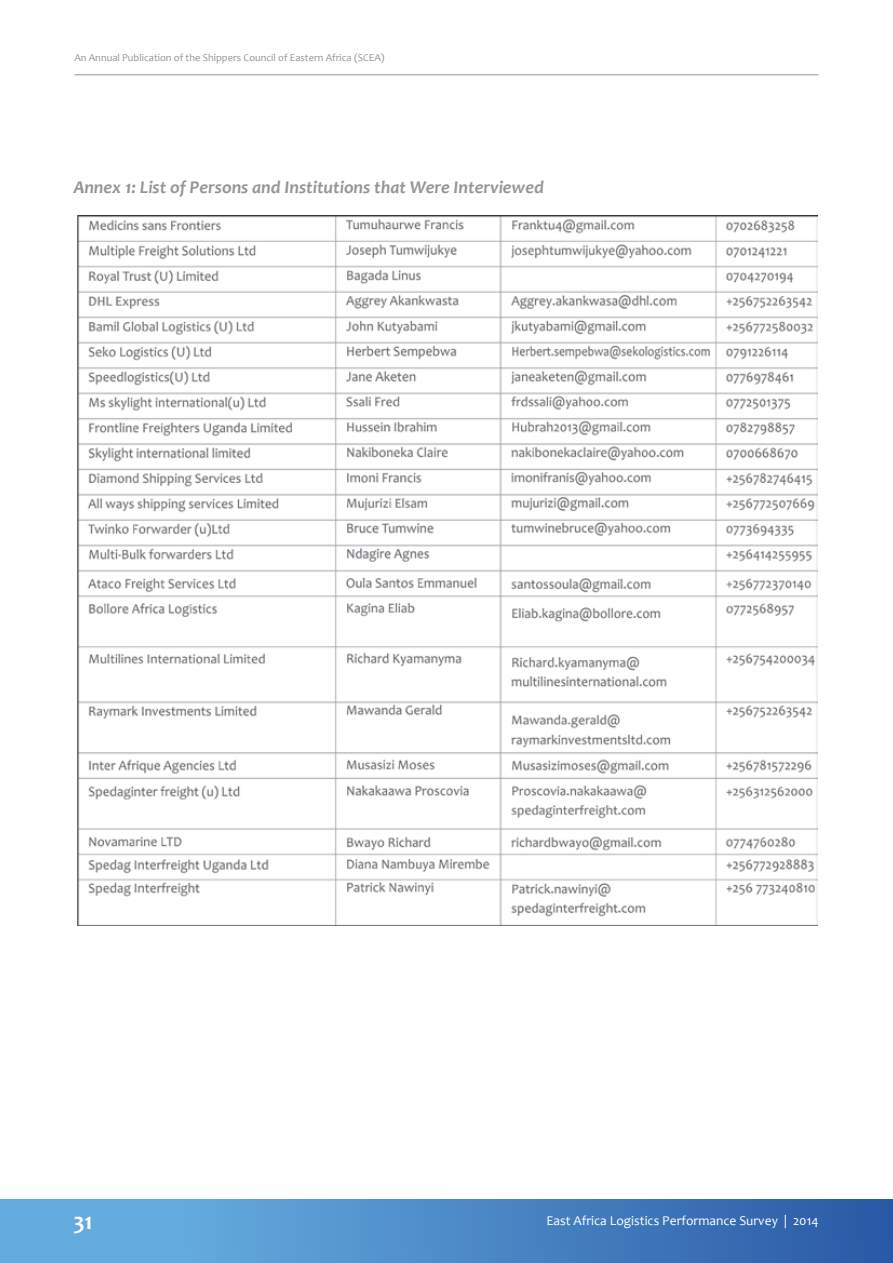
<style>
.page{position:relative;width:893px;height:1263px;background:#fff}
.page>*{position:absolute;margin:0;border:0;box-sizing:border-box;transform-origin:0 0}
.t1{font:700 24px "Candara";color:#fff}
.t2{font:italic 700 18px "Candara";color:#939598}
.t3{font:13.5px "Candara";color:#fff}
.t4{font:10.5px "Candara";color:#939598}
</style>
<div class="page">
<img style="left:0;top:1199px;width:893px;height:64px">
<hr style="left:74px;top:74px;width:745px;height:1px;background:#939598">
<img style="left:77px;top:215px;width:740px;height:710px">
<p class="t4" style="left:74px;top:51px;width:312px">An Annual Publication of the Shippers Council of Eastern Africa (SCEA)</p>
<h2 class="t2" style="left:74px;top:176px;width:472px">Annex 1: List of Persons and Institutions that Were Interviewed</h2>
<h1 class="t1" style="left:73px;top:1206px;width:21px">31</h1>
<p class="t3" style="left:546px;top:1212px;width:274px">East Africa Logistics Performance Survey | 2014</p>
</div>
